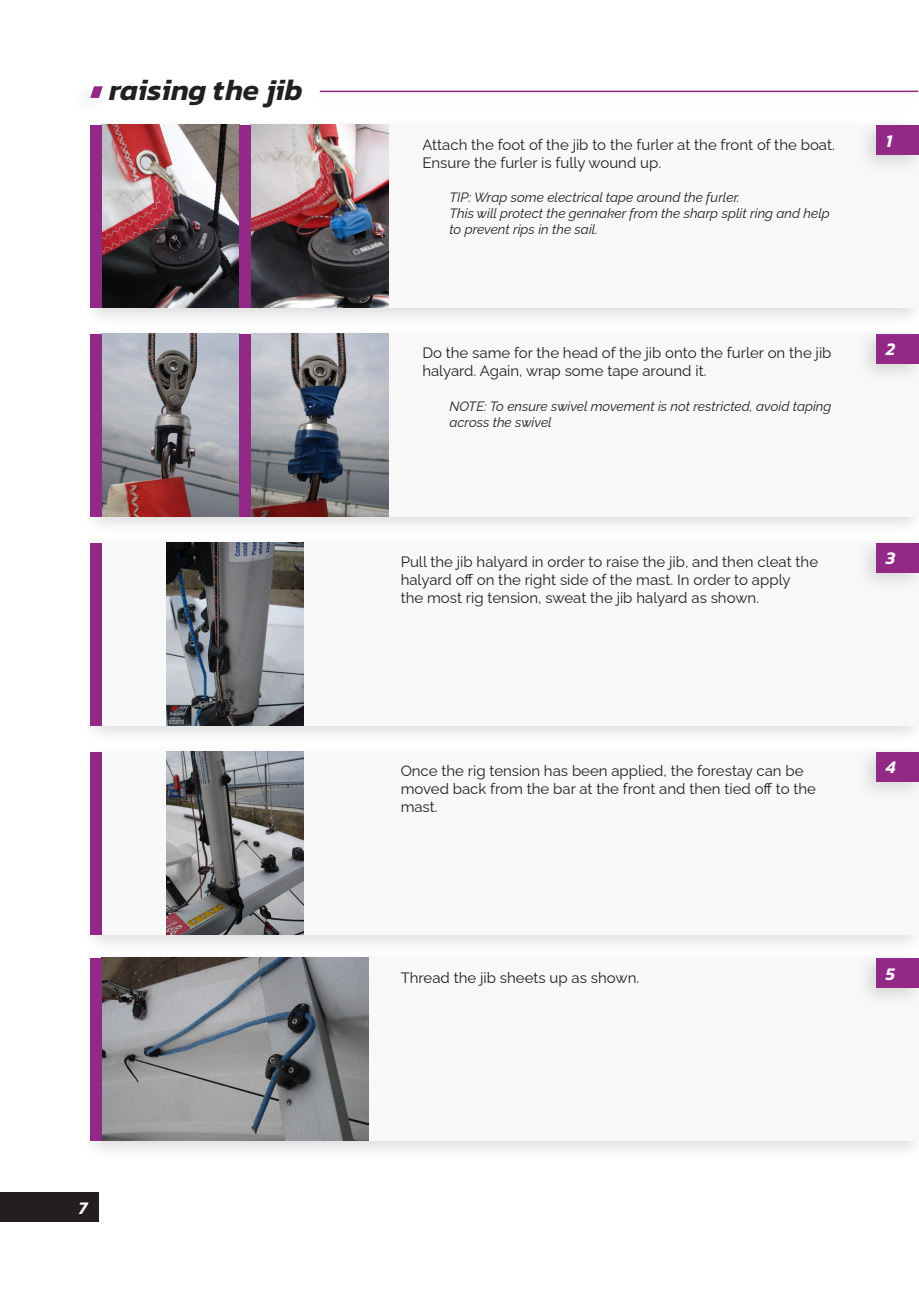
<style>
.page{position:relative;width:919px;height:1289px;background:#fff}
.page>*{position:absolute;margin:0;border:0;box-sizing:border-box;transform-origin:0 0}
.t1{font:italic 600 30px "Kanit";color:#231f20}
.Inst_Numbers{font:italic 600 18px "Kanit";color:#f8f8f8}
.Instructions{font:15px "Raleway";color:#231f20}
.Instructions-2{font:italic 13.5px/16.2px "Raleway";color:#231f20}
</style>
<div class="page">
<div style="left:0;top:1192px;width:99px;height:30px;background:#231f20"></div>
<div style="left:81px;top:116px;width:837px;height:212px;background:#231f20;opacity:.15"></div>
<div style="left:102px;top:125px;width:816px;height:183px;background:#f8f8f8"></div>
<img style="left:102px;top:125px;width:137px;height:183px">
<div style="left:81px;top:325px;width:837px;height:211px;background:#231f20;opacity:.15"></div>
<svg style="left:102px;top:334px;width:816px;height:182px"></svg>
<div style="left:81px;top:534px;width:837px;height:211px;background:#231f20;opacity:.15"></div>
<div style="left:102px;top:542px;width:816px;height:183px;background:#f8f8f8"></div>
<div style="left:81px;top:743px;width:837px;height:211px;background:#231f20;opacity:.15"></div>
<div style="left:102px;top:751px;width:816px;height:183px;background:#f8f8f8"></div>
<div style="left:81px;top:949px;width:837px;height:211px;background:#231f20;opacity:.15"></div>
<div style="left:102px;top:957px;width:816px;height:183px;background:#f8f8f8"></div>
<img style="left:251px;top:125px;width:137px;height:183px">
<img style="left:251px;top:334px;width:137px;height:182px">
<img style="left:167px;top:542px;width:137px;height:183px">
<img style="left:167px;top:751px;width:137px;height:183px">
<img style="left:102px;top:957px;width:267px;height:183px">
<div style="left:90px;top:125px;width:12px;height:183px;background:#922986"></div>
<div style="left:239px;top:125px;width:12px;height:183px;background:#922986"></div>
<div style="left:90px;top:334px;width:12px;height:182px;background:#922986"></div>
<div style="left:239px;top:334px;width:12px;height:182px;background:#922986"></div>
<div style="left:90px;top:542px;width:12px;height:183px;background:#922986"></div>
<div style="left:90px;top:751px;width:12px;height:183px;background:#922986"></div>
<div style="left:90px;top:957px;width:12px;height:183px;background:#922986"></div>
<div style="left:856px;top:116px;width:62px;height:59px;background:#231f20;opacity:.15"></div>
<div style="left:876px;top:125px;width:42px;height:30px;background:#922986"></div>
<div style="left:856px;top:325px;width:62px;height:59px;background:#231f20;opacity:.15"></div>
<div style="left:876px;top:334px;width:42px;height:29px;background:#922986"></div>
<div style="left:856px;top:534px;width:62px;height:58px;background:#231f20;opacity:.15"></div>
<div style="left:876px;top:542px;width:42px;height:30px;background:#922986"></div>
<div style="left:856px;top:743px;width:62px;height:58px;background:#231f20;opacity:.15"></div>
<div style="left:876px;top:751px;width:42px;height:30px;background:#922986"></div>
<div style="left:856px;top:949px;width:62px;height:58px;background:#231f20;opacity:.15"></div>
<div style="left:876px;top:957px;width:42px;height:30px;background:#922986"></div>
<div style="left:71px;top:78px;width:38px;height:40px;background:#fefefe"></div>
<svg style="left:90px;top:86px;width:13px;height:12px"></svg>
<div style="left:301px;top:82px;width:617px;height:30px;background:#231f20;opacity:.15"></div>
<hr style="left:320px;top:91px;width:598px;height:1px;background:#922986">
<p class="t1" style="left:109px;top:67px;width:195px">raising the jib</p>
<p class="Inst_Numbers" style="left:78px;top:1194px;width:10px">7</p>
<p class="Instructions" style="left:422px;top:132px;width:414px">Attach the foot of the jib to the furler at the front of the boat.</p>
<p class="Instructions" style="left:422px;top:150px;width:240px">Ensure the furler is fully wound up.</p>
<p class="Instructions-2" style="left:449px;top:187px;width:382px">TIP: Wrap some electrical tape around the furler.<br>This will protect the gennaker from the sharp split ring and help to prevent rips in the sail.</p>
<p class="Instructions" style="left:422px;top:341px;width:410px">Do the same for the head of the jib onto the furler on the jib</p>
<p class="Instructions" style="left:422px;top:359px;width:285px">halyard. Again, wrap some tape around it.</p>
<p class="Instructions-2" style="left:449px;top:396px;width:383px">NOTE: To ensure swivel movement is not restricted, avoid taping across the swivel</p>
<p class="Instructions" style="left:400px;top:550px;width:419px">Pull the jib halyard in order to raise the jib, and then cleat the</p>
<p class="Instructions" style="left:400px;top:568px;width:391px">halyard off on the right side of the mast. In order to apply</p>
<p class="Instructions" style="left:400px;top:586px;width:360px">the most rig tension, sweat the jib halyard as shown.</p>
<p class="Inst_Numbers" style="left:885px;top:127px;width:8px">1</p>
<p class="Inst_Numbers" style="left:885px;top:335px;width:11px">2</p>
<p class="Inst_Numbers" style="left:885px;top:544px;width:11px">3</p>
<p class="Instructions" style="left:400px;top:759px;width:404px">Once the rig tension has been applied, the forestay can be</p>
<p class="Instructions" style="left:400px;top:777px;width:417px">moved back from the bar at the front and then tied off to the</p>
<p class="Instructions" style="left:400px;top:795px;width:39px">mast.</p>
<p class="Inst_Numbers" style="left:885px;top:753px;width:11px">4</p>
<p class="Instructions" style="left:400px;top:965px;width:240px">Thread the jib sheets up as shown.</p>
<p class="Inst_Numbers" style="left:885px;top:959px;width:11px">5</p>
</div>
